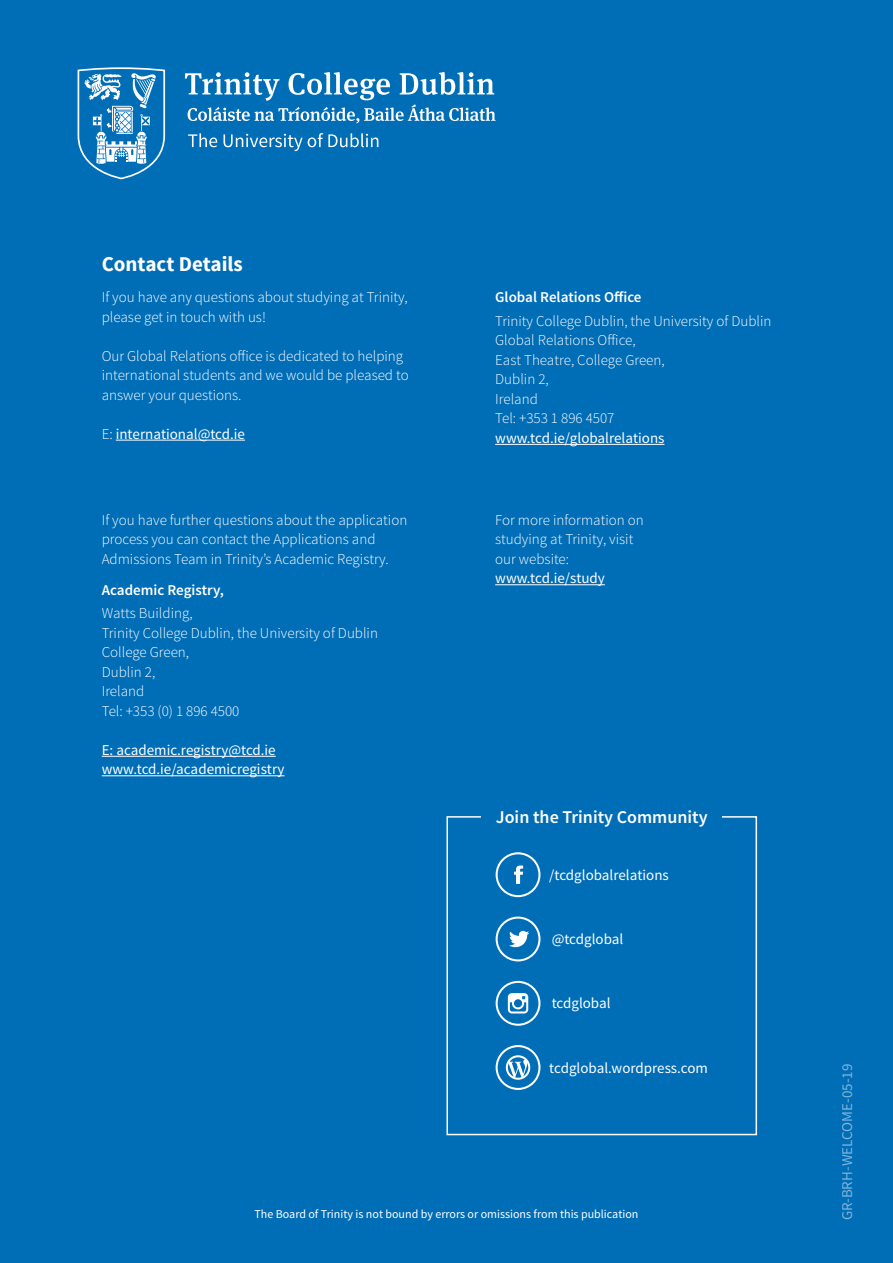
<style>
.page{position:relative;width:893px;height:1263px;background:#006db7}
.page>*{position:absolute;margin:0;border:0;box-sizing:border-box;transform-origin:0 0}
.t1{font:700 21px "Source Sans Pro";color:#fff}
.t2{font:600 18px "Source Sans Pro";color:#fff}
.t3{font:300 15px/19.5px "Source Sans Pro";color:#fff}
.t4{font:15px/19.5px "Source Sans Pro";color:#fff}
.t5{font:600 15px "Source Sans Pro";color:#fff}
.t6{font:12px "Source Sans Pro";color:#fff}
.s1{font-weight:300}
</style>
<div class="page">
<div style="left:446px;top:816px;width:311px;height:319px;border:2px solid #fff"></div>
<svg style="left:185px;top:72px;width:311px;height:51px"></svg>
<svg style="left:188px;top:133px;width:29px;height:14px"></svg>
<svg style="left:223px;top:133px;width:155px;height:18px"></svg>
<svg style="left:78px;top:67px;width:88px;height:112px"></svg>
<svg style="left:496px;top:916px;width:44px;height:45px"></svg>
<svg style="left:496px;top:981px;width:44px;height:45px"></svg>
<svg style="left:496px;top:852px;width:44px;height:45px"></svg>
<svg style="left:496px;top:1045px;width:44px;height:45px"></svg>
<div style="left:482px;top:809px;width:240px;height:13px;background:#006db7"></div>
<hr style="left:495px;top:444px;width:169px;height:1px;background:#fff">
<hr style="left:116px;top:440px;width:129px;height:1px;background:#fff">
<hr style="left:495px;top:584px;width:110px;height:1px;background:#fff">
<hr style="left:102px;top:756px;width:174px;height:1px;background:#fff">
<hr style="left:102px;top:775px;width:183px;height:1px;background:#fff">
<h1 class="t1" style="left:102px;top:250px;width:143px">Contact Details</h1>
<p class="t3" style="left:102px;top:287px;width:307px">If you have any questions about studying at Trinity, please get in touch with us!</p>
<p class="t3" style="left:102px;top:346px;width:308px">Our Global Relations office is dedicated to helping international students and we would be pleased to answer your questions.</p>
<p class="t4" style="left:102px;top:424px;width:145px"><span class="s1">E:</span> international@tcd.ie</p>
<p class="t3" style="left:102px;top:510px;width:307px">If you have further questions about the application process you can contact the Applications and<br>Admissions Team in Trinity’s Academic Registry.</p>
<p class="t5" style="left:102px;top:580px;width:124px">Academic Registry,</p>
<p class="t3" style="left:102px;top:604px;width:278px">Watts Building,<br>Trinity College Dublin, the University of Dublin<br>College Green,<br>Dublin 2,<br>Ireland<br>Tel: +353 (0) 1 896 4500</p>
<p class="t4" style="left:102px;top:740px;width:184px">E: academic.registry@tcd.ie www.tcd.ie/academicregistry</p>
<p class="t5" style="left:495px;top:288px;width:148px">Global Relations Office</p>
<p class="t3" style="left:495px;top:311px;width:278px">Trinity College Dublin, the University of Dublin<br>Global Relations Office,<br>East Theatre, College Green,<br>Dublin 2,<br>Ireland<br>Tel: +353 1 896 4507</p>
<p class="t4" style="left:495px;top:428px;width:171px">www.tcd.ie/globalrelations</p>
<p class="t3" style="left:495px;top:510px;width:150px">For more information on studying at Trinity, visit our website:</p>
<p class="t4" style="left:495px;top:569px;width:111px">www.tcd.ie/study</p>
<p class="t2" style="left:496px;top:805px;width:213px">Join the Trinity Community</p>
<p class="t4" style="left:549px;top:866px;width:121px">/tcdglobalrelations</p>
<p class="t4" style="left:552px;top:929px;width:73px">@tcdglobal</p>
<p class="t4" style="left:552px;top:993px;width:60px">tcdglobal</p>
<p class="t4" style="left:549px;top:1059px;width:160px">tcdglobal.wordpress.com</p>
<p class="t6" style="left:254px;top:1207px;width:385px">The Board of Trinity is not bound by errors or omissions from this publication</p>
<p class="t4" style="left:838px;top:1220px;width:158px;rotate:-90deg">GR-BRH-WELCOME-05-19</p>
</div>
